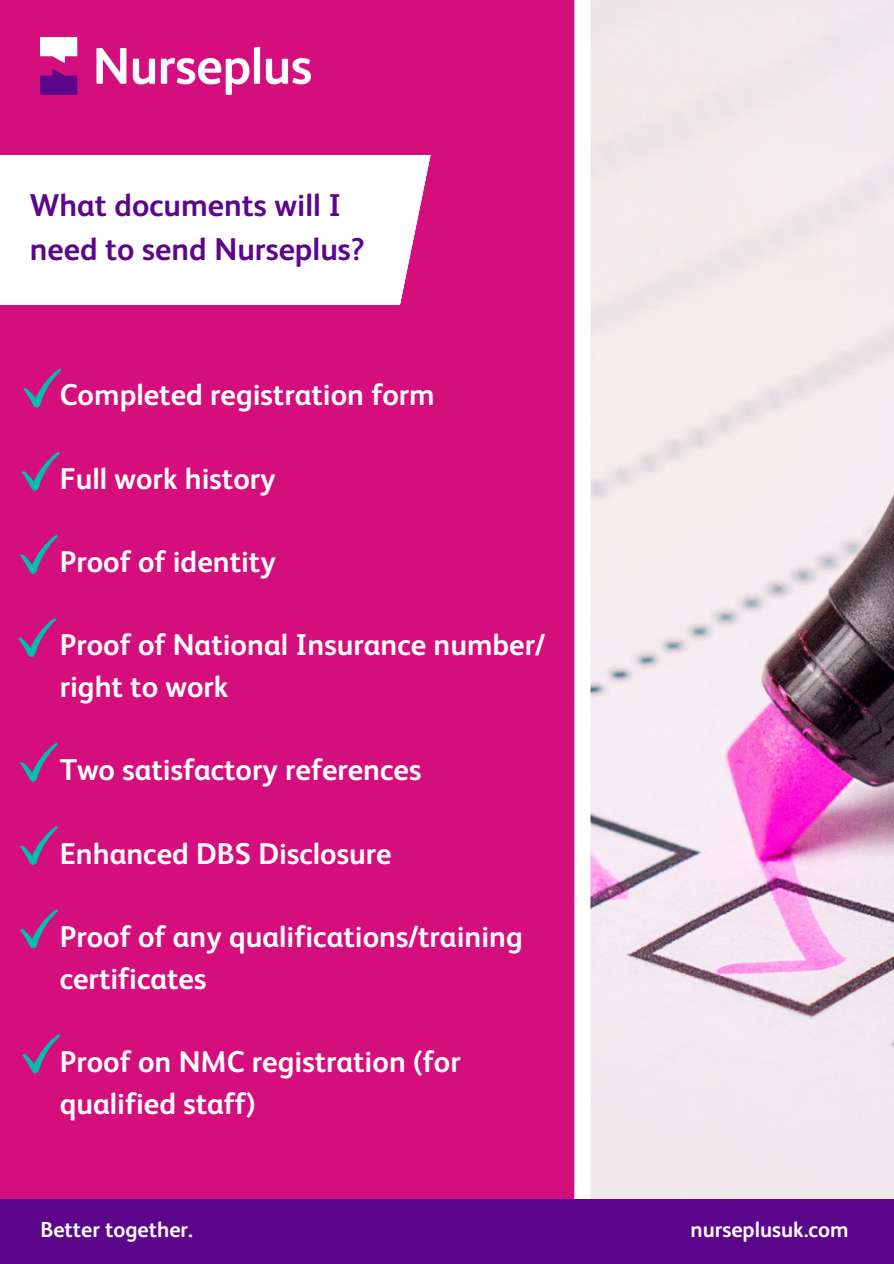
<style>
.page{position:relative;width:894px;height:1264px;background:#fff}
.page>*{position:absolute;margin:0;border:0;box-sizing:border-box;transform-origin:0 0}
.t1{font:700 31.5px/44px "FS Albert";color:#5c068c}
.t2{font:700 30px/41.7px "FS Albert";color:#fff}
.t3{font:700 21.75px "FS Albert";color:#fff}
</style>
<div class="page">
<img style="left:590px;top:0;width:303px;height:1198px">
<div style="left:0;top:0;width:580px;height:1263px;background:#d40f7d"></div>
<svg style="left:574px;top:0;width:6px;height:1198px;background:#fcf2f8"></svg>
<div style="left:0;top:1198px;width:893px;height:65px;background:#5c068c"></div>
<div style="left:0;top:155px;width:499px;height:150px;background:#fff"></div>
<img style="left:40px;top:38px;width:271px;height:57px">
<svg style="left:23px;top:368px;width:38px;height:39px"></svg>
<svg style="left:21px;top:451px;width:39px;height:40px"></svg>
<svg style="left:20px;top:534px;width:38px;height:40px"></svg>
<svg style="left:18px;top:618px;width:38px;height:39px"></svg>
<svg style="left:20px;top:742px;width:38px;height:39px"></svg>
<svg style="left:20px;top:826px;width:38px;height:39px"></svg>
<svg style="left:20px;top:909px;width:38px;height:39px"></svg>
<svg style="left:22px;top:1034px;width:38px;height:39px"></svg>
<svg style="left:400px;top:155px;width:99px;height:150px;fill:#d40f7d"></svg>
<p class="t1" style="left:30px;top:185px;width:336px">What documents will I need to send Nurseplus?</p>
<p class="t2" style="left:60px;top:376px;width:376px">Completed registration form</p>
<p class="t2" style="left:60px;top:459px;width:217px">Full work history</p>
<p class="t2" style="left:60px;top:543px;width:217px">Proof of identity</p>
<p class="t2" style="left:60px;top:626px;width:486px">Proof of National Insurance number/ right to work</p>
<p class="t2" style="left:60px;top:751px;width:363px">Two satisfactory references</p>
<p class="t2" style="left:60px;top:834px;width:333px">Enhanced DBS Disclosure</p>
<p class="t2" style="left:60px;top:918px;width:464px">Proof of any qualifications/training certificates</p>
<p class="t2" style="left:60px;top:1043px;width:402px">Proof on NMC registration (for qualified staff)</p>
<p class="t3" style="left:40px;top:1220px;width:154px">Better together.</p>
<p class="t3" style="left:690px;top:1219px;width:160px">nurseplusuk.com</p>
</div>
